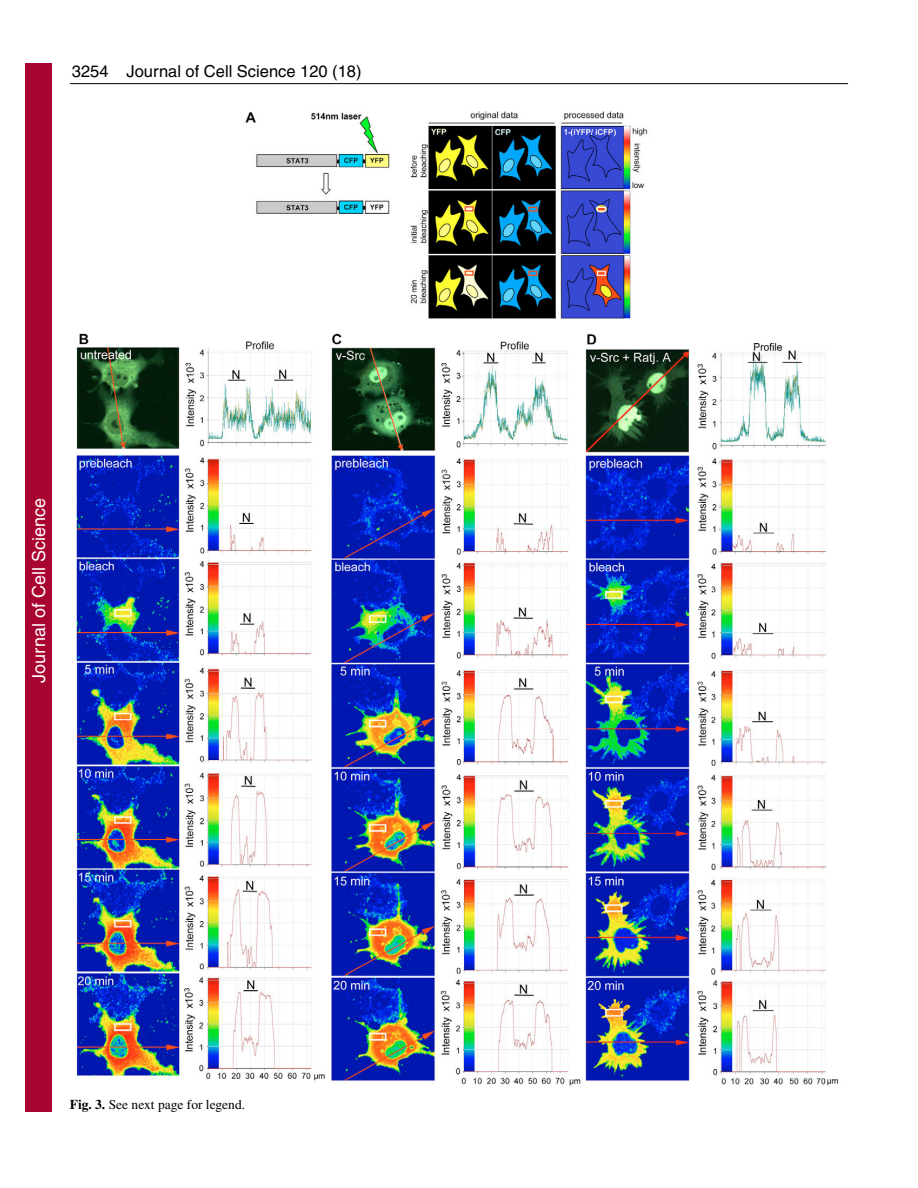
<style>
.page{position:relative;width:918px;height:1188px;background:#fff}
.page>*{position:absolute;margin:0;border:0;box-sizing:border-box;transform-origin:0 0}
.t1{font:18px "Helvetica";color:#fff}
.t2{font:16.5px "Helvetica";color:#000}
.t3{font:13.5px "Times";color:#000}
.s1{font-weight:700}
</style>
<div class="page">
<hr style="left:70px;top:83px;width:778px;height:1px;background:#000">
<img style="left:75px;top:111px;width:764px;height:975px">
<div style="left:26px;top:64px;width:26px;height:1048px;background:#a90332"></div>
<p class="t2" style="left:72px;top:65px;width:291px">3254 Journal of Cell Science 120 (18)</p>
<p class="t1" style="left:28px;top:683px;width:186px;rotate:-90deg">Journal of Cell Science</p>
<p class="t3" style="left:70px;top:1100px;width:177px"><span class="s1">Fig. 3.</span> See next page for legend.</p>
</div>
